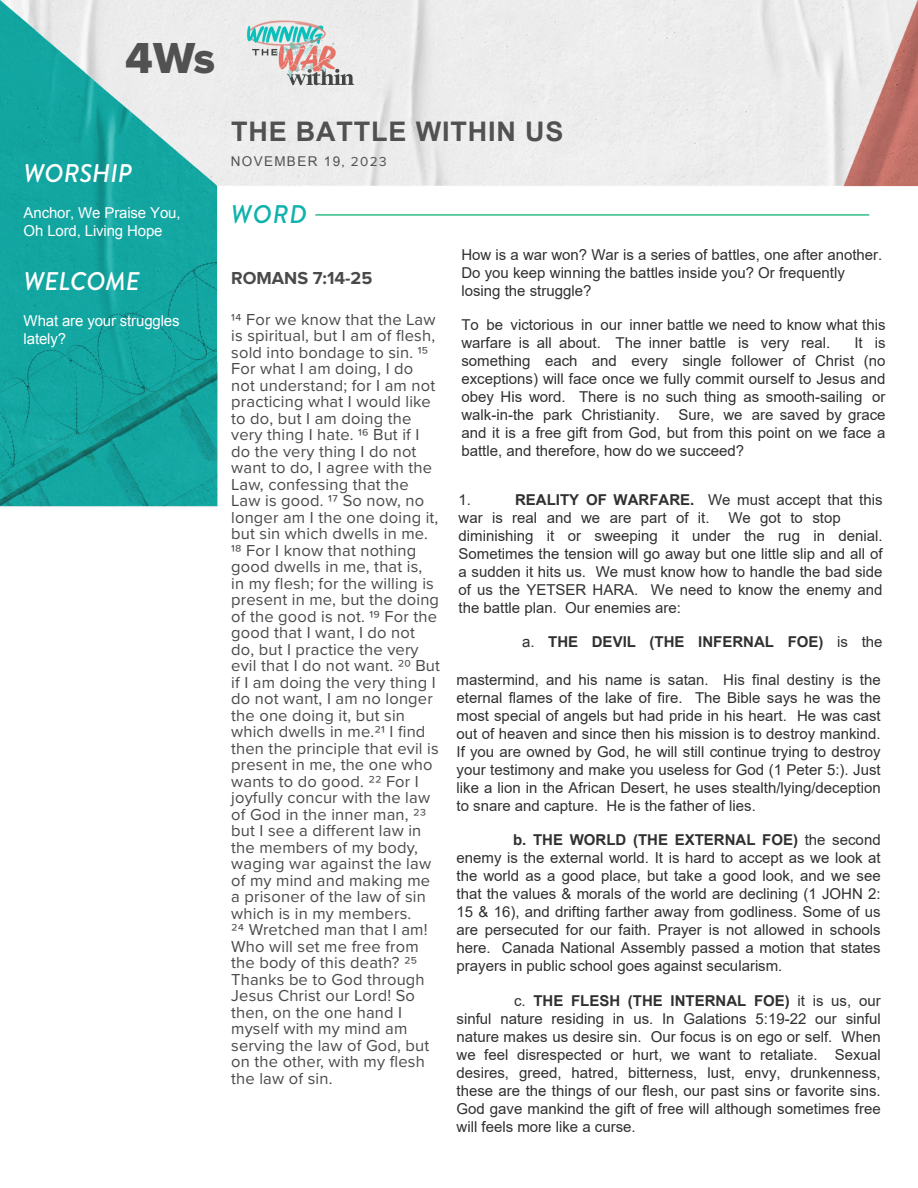
<style>
.page{position:relative;width:918px;height:1188px;background:#fff}
.page>*{position:absolute;margin:0;border:0;box-sizing:border-box;transform-origin:0 0}
.t1{font:45px "Proxima Nova Extrabld";color:#515151}
.t2{font:700 27px "Arial";letter-spacing:.03em;color:#515151}
.t3{font:italic 500 25.5px "Brandon Grotesque";color:#fff}
.t4{font:italic 500 25.5px "Brandon Grotesque";color:#0fb2ad}
.t5{font:700 18px "Proxima Nova";color:#4a4a4a}
.t6{font:16.5px/16.5px "Proxima Nova";letter-spacing:.01em;color:#4a4a4a}
.t7{font:15px/18px "Arial";color:#303030}
.t8{font:15px/18px "Arial";letter-spacing:-.01em;color:#fff}
.t9{font:700 15px "Arial";color:#303030}
.t10{font:13.5px "Arial";letter-spacing:.1em;color:#515151}
.s1{font-family:"Proxima Nova"}
.s2{font-weight:700}
.s3{font-weight:400}
</style>
<div class="page">
<img style="left:0;top:0;width:918px;height:507px">
<hr style="left:315px;top:214px;width:554px;height:2px;background:#33bb89">
<h1 class="t1" style="left:125px;top:32px;width:92px">4Ws</h1>
<p class="t3" style="left:24px;top:156px;width:110px">WORSHIP</p>
<p class="t8" style="left:24px;top:204px;width:158px">Anchor, We Praise You,<br>Oh Lord, Living Hope</p>
<p class="t3" style="left:24px;top:264px;width:118px">WELCOME</p>
<p class="t8" style="left:24px;top:312px;width:157px">What are your struggles lately?</p>
<p class="t2" style="left:231px;top:114px;width:334px">THE BATTLE WITHIN US</p>
<p class="t10" style="left:231px;top:153px;width:157px">NOVEMBER 19<span class="s1">, 2023</span></p>
<p class="t4" style="left:231px;top:196px;width:78px">WORD</p>
<p class="t5" style="left:231px;top:270px;width:143px">ROMANS 7:14-25</p>
<p class="t6" style="left:231px;top:310px;width:210px">14 For we know that the Law is spiritual, but I am of flesh, sold into bondage to sin. 15<br>For what I am doing, I do not understand; for I am not practicing what I would like to do, but I am doing the very thing I hate. 16 But if I do the very thing I do not want to do, I agree with the<br>Law, confessing that the<br>Law is good. 17 So now, no longer am I the one doing it, but sin which dwells in me.<br>18 For I know that nothing good dwells in me, that is,<br>in my flesh; for the willing is present in me, but the doing of the good is not. 19 For the good that I want, I do not do, but I practice the very evil that I do not want. 20 But if I am doing the very thing I do not want, I am no longer the one doing it, but sin which dwells in me.21 I find then the principle that evil is present in me, the one who wants to do good. 22 For I joyfully concur with the law of God in the inner man, 23 but I see a different law in the members of my body, waging war against the law of my mind and making me a prisoner of the law of sin which is in my members.<br>24 Wretched man that I am!<br>Who will set me free from the body of this death? 25<br>Thanks be to God through<br>Jesus Christ our Lord! So then, on the one hand I myself with my mind am serving the law of God, but on the other, with my flesh the law of sin.</p>
<p class="t7" style="left:461px;top:246px;width:423px">How is a war won? War is a series of battles, one after another.<br>Do you keep winning the battles inside you? Or frequently losing the struggle?</p>
<p class="t7" style="left:461px;top:316px;width:426px">To be victorious in our inner battle we need to know what this warfare is all about. The inner battle is very real.</p>
<p class="t7" style="left:461px;top:334px;width:426px;text-align:justify;text-indent:393px">It is something each and every single follower of Christ (no exceptions) will face once we fully commit ourself to Jesus and obey His word. There is no such thing as smooth-sailing or walk-in-the park Christianity. Sure, we are saved by grace and it is a free gift from God, but from this point on we face a battle, and therefore, how do we succeed?</p>
<p class="t7" style="left:459px;top:491px;width:14px">1.</p>
<p class="t7" style="left:459px;top:490px;width:426px;text-indent:57px"><span class="s2">REALITY OF WARFARE.</span> We must accept that this war is real and we are part of it.</p>
<p class="t7" style="left:459px;top:508px;width:426px;text-indent:270px">We got to stop diminishing it or sweeping it under the rug in denial.<br>Sometimes the tension will go away but one little slip and all of a sudden it hits us. We must know how to handle the bad side of us the YETSER HARA. We need to know the enemy and the battle plan. Our enemies are:</p>
<p class="t9" style="left:522px;top:631px;width:362px"><span class="s3">a.</span> THE DEVIL (THE INFERNAL FOE) <span class="s3">is the</span></p>
<p class="t7" style="left:457px;top:671px;width:426px;text-align:justify">mastermind, and his name is satan. His final destiny is the eternal flames of the lake of fire. The Bible says he was the most special of angels but had pride in his heart. He was cast out of heaven and since then his mission is to destroy mankind.<br>If you are owned by God, he will still continue trying to destroy your testimony and make you useless for God (1 Peter 5:). Just like a lion in the African Desert, he uses stealth/lying/deception to snare and capture. He is the father of lies.</p>
<p class="t7" style="left:457px;top:831px;width:426px;text-align:justify;text-indent:57px"><span class="s2">b. THE WORLD (THE EXTERNAL FOE)</span> the second enemy is the external world. It is hard to accept as we look at the world as a good place, but take a good look, and we see that the values &amp; morals of the world are declining (1 JOHN 2:<br>15 &amp; 16), and drifting farther away from godliness. Some of us are persecuted for our faith. Prayer is not allowed in schools here. Canada National Assembly passed a motion that states prayers in public school goes against secularism.</p>
<p class="t7" style="left:457px;top:992px;width:426px;text-align:justify;text-indent:58px">c. <span class="s2">THE FLESH (THE INTERNAL FOE)</span> it is us, our sinful nature residing in us. In Galations 5:19-22 our sinful nature makes us desire sin. Our focus is on ego or self. When we feel disrespected or hurt, we want to retaliate. Sexual desires, greed, hatred, bitterness, lust, envy, drunkenness, these are the things of our flesh, our past sins or favorite sins.<br>God gave mankind the gift of free will although sometimes free will feels more like a curse.</p>
</div>
